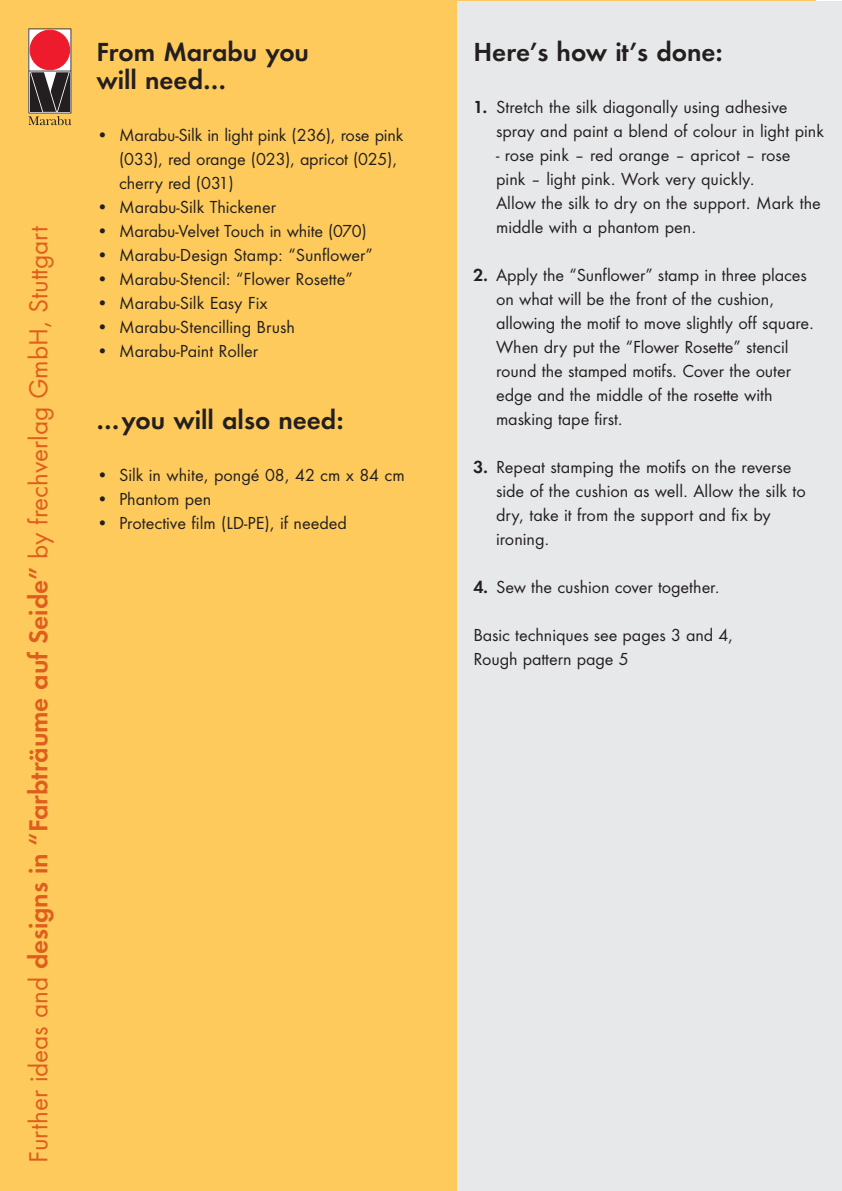
<style>
.page{position:relative;width:842px;height:1191px;background:#fff}
.page>*{position:absolute;margin:0;border:0;box-sizing:border-box;transform-origin:0 0}
.t1{font:24px "Futura ND";letter-spacing:-.005em;color:#df5e1e}
.t2{font:600 24px/27.8px "Futura ND";color:#231f20}
.t3{font:16px/24px "Futura ND";color:#231f20}
.s1{font-weight:600}
</style>
<div class="page">
<div style="left:0;top:0;width:815px;height:1190px;background:#feca5c"></div>
<svg style="left:28px;top:28px;width:43px;height:97px;background:#a05854"></svg>
<div style="left:457px;top:2px;width:385px;height:1189px;background:#e7e8e9"></div>
<h1 class="t1" style="left:29px;top:1162px;width:938px;rotate:-90deg">Further ideas and <span class="s1">designs in “Farbträume auf Seide”</span> by frechverlag GmbH, Stuttgart</h1>
<h1 class="t2" style="left:96px;top:41px;width:214px">From Marabu you will need…</h1>
<p class="t3" style="left:119px;top:125px;width:286px;text-indent:-23px">• Marabu-Silk in light pink (236), rose pink (033), red orange (023), apricot (025), cherry red (031)</p>
<p class="t3" style="left:96px;top:197px;width:181px">• Marabu-Silk Thickener</p>
<p class="t3" style="left:96px;top:221px;width:272px">• Marabu-Velvet Touch in white (070)</p>
<p class="t3" style="left:96px;top:245px;width:278px">• Marabu-Design Stamp: “Sunflower”</p>
<p class="t3" style="left:96px;top:269px;width:258px">• Marabu-Stencil: “Flower Rosette”</p>
<p class="t3" style="left:96px;top:293px;width:173px">• Marabu-Silk Easy Fix</p>
<p class="t3" style="left:96px;top:317px;width:200px">• Marabu-Stencilling Brush</p>
<p class="t3" style="left:96px;top:341px;width:163px">• Marabu-Paint Roller</p>
<h1 class="t2" style="left:96px;top:409px;width:249px">…you will also need:</h1>
<p class="t3" style="left:96px;top:464px;width:310px">• Silk in white, pongé 08, 42 cm x 84 cm</p>
<p class="t3" style="left:96px;top:488px;width:116px">• Phantom pen</p>
<p class="t3" style="left:96px;top:512px;width:252px">• Protective film (LD-PE), if needed</p>
<h1 class="t2" style="left:473px;top:41px;width:251px">Here’s how it’s done:</h1>
<p class="t3" style="left:496px;top:97px;width:329px;text-indent:-23px"><span class="s1">1.</span> Stretch the silk diagonally using adhesive spray and paint a blend of colour in light pink</p>
<p class="t3" style="left:496px;top:145px;width:326px">- rose pink – red orange – apricot – rose pink – light pink. Work very quickly.<br>Allow the silk to dry on the support. Mark the middle with a phantom pen.</p>
<p class="t3" style="left:496px;top:265px;width:319px;text-indent:-23px"><span class="s1">2.</span> Apply the “Sunflower” stamp in three places on what will be the front of the cushion, allowing the motif to move slightly off square.<br>When dry put the “Flower Rosette” stencil round the stamped motifs. Cover the outer edge and the middle of the rosette with masking tape first.</p>
<p class="t3" style="left:496px;top:457px;width:311px;text-indent:-23px"><span class="s1">3.</span> Repeat stamping the motifs on the reverse side of the cushion as well. Allow the silk to dry, take it from the support and fix by ironing.</p>
<p class="t3" style="left:473px;top:577px;width:248px"><span class="s1">4.</span> Sew the cushion cover together.</p>
<p class="t3" style="left:473px;top:625px;width:261px">Basic techniques see pages 3 and 4,<br>Rough pattern page 5</p>
</div>
